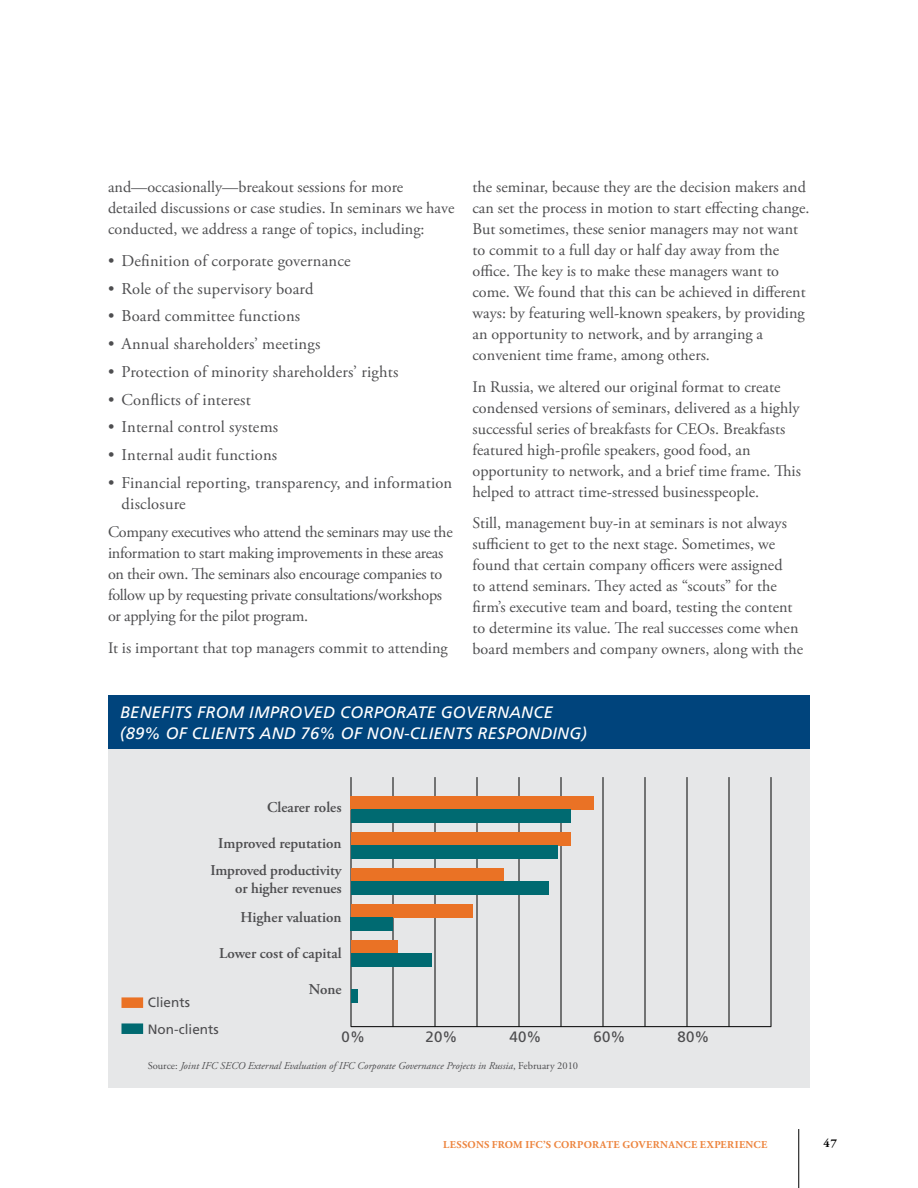
<style>
.page{position:relative;width:918px;height:1188px;background:#fff}
.page>*{position:absolute;margin:0;border:0;box-sizing:border-box;transform-origin:0 0}
.t1{font:16.5px/21px "Adobe Garamond Pro";letter-spacing:.01em;color:#4d4d4f}
.t2{font:italic 16.5px/21px "Frutiger";letter-spacing:.015em;color:#fff}
.t3{font:16.2px/21px "Adobe Garamond Pro";color:#4d4d4f}
.t4{font:16.2px/21px "Adobe Garamond Pro";letter-spacing:-.02em;color:#4d4d4f}
.t5{font:600 15px/27px "Adobe Garamond Pro";color:#4d4d4f;text-align:center}
.t6{font:15px "Frutiger";letter-spacing:.005em;color:#4d4d4f}
.t7{font:13.5px/27px "Frutiger";letter-spacing:.005em;color:#4d4d4f}
.t8{font:700 12px "Adobe Garamond Pro";color:#000}
.t9{font:italic 10.5px "Adobe Garamond Pro";color:#4d4d4f}
.t10{font:700 10.5px "Adobe Garamond Pro";letter-spacing:.06em;color:#ed853f}
.s1{font-style:normal}
</style>
<div class="page">
<div style="left:108px;top:695px;width:702px;height:392px;background:#e6e7e8"></div>
<hr style="left:351px;top:777px;width:1px;height:250px;background:#000">
<hr style="left:393px;top:777px;width:1px;height:250px;background:#000">
<hr style="left:435px;top:777px;width:1px;height:250px;background:#000">
<hr style="left:477px;top:777px;width:1px;height:250px;background:#000">
<hr style="left:519px;top:777px;width:1px;height:250px;background:#000">
<hr style="left:561px;top:777px;width:1px;height:250px;background:#000">
<hr style="left:603px;top:777px;width:1px;height:250px;background:#000">
<hr style="left:645px;top:777px;width:1px;height:250px;background:#000">
<hr style="left:687px;top:777px;width:1px;height:250px;background:#000">
<hr style="left:729px;top:777px;width:1px;height:250px;background:#000">
<hr style="left:771px;top:777px;width:1px;height:250px;background:#000">
<hr style="left:351px;top:1026px;width:420px;height:1px;background:#000">
<div style="left:351px;top:796px;width:243px;height:13px;background:#ea7225"></div>
<div style="left:351px;top:832px;width:220px;height:13px;background:#ea7225"></div>
<div style="left:351px;top:868px;width:153px;height:13px;background:#ea7225"></div>
<div style="left:351px;top:904px;width:121px;height:13px;background:#ea7225"></div>
<div style="left:351px;top:940px;width:47px;height:13px;background:#ea7225"></div>
<div style="left:351px;top:809px;width:220px;height:13px;background:#006a71"></div>
<div style="left:351px;top:845px;width:206px;height:13px;background:#006a71"></div>
<div style="left:351px;top:881px;width:198px;height:13px;background:#006a71"></div>
<div style="left:351px;top:917px;width:42px;height:13px;background:#006a71"></div>
<div style="left:351px;top:953px;width:80px;height:13px;background:#006a71"></div>
<div style="left:351px;top:989px;width:7px;height:13px;background:#006a71"></div>
<div style="left:121px;top:997px;width:22px;height:11px;background:#ea7225"></div>
<div style="left:121px;top:1023px;width:22px;height:11px;background:#006a71"></div>
<hr style="left:798px;top:1129px;width:1px;height:59px;background:#000">
<div style="left:108px;top:695px;width:702px;height:54px;background:#00447c"></div>
<p class="t3" style="left:108px;top:177px;width:348px">and—occasionally—breakout sessions for more detailed discussions or case studies. In seminars we have conducted, we address a range of topics, including:</p>
<p class="t1" style="left:108px;top:251px;width:244px">• Definition of corporate governance</p>
<p class="t1" style="left:108px;top:279px;width:207px">• Role of the supervisory board</p>
<p class="t1" style="left:108px;top:306px;width:194px">• Board committee functions</p>
<p class="t1" style="left:108px;top:334px;width:214px">• Annual shareholders’ meetings</p>
<p class="t1" style="left:108px;top:362px;width:292px">• Protection of minority shareholders’ rights</p>
<p class="t1" style="left:108px;top:390px;width:144px">• Conflicts of interest</p>
<p class="t1" style="left:108px;top:417px;width:172px">• Internal control systems</p>
<p class="t1" style="left:108px;top:445px;width:171px">• Internal audit functions</p>
<p class="t1" style="left:122px;top:473px;width:332px;text-indent:-14px">• Financial reporting, transparency, and information disclosure</p>
<p class="t4" style="left:108px;top:522px;width:346px">Company executives who attend the seminars may use the information to start making improvements in these areas on their own. The seminars also encourage companies to follow up by requesting private consultations/workshops or applying for the pilot program.</p>
<p class="t3" style="left:108px;top:638px;width:341px">It is important that top managers commit to attending</p>
<p class="t3" style="left:473px;top:177px;width:339px">the seminar, because they are the decision makers and can set the process in motion to start effecting change.<br>But sometimes, these senior managers may not want to commit to a full day or half day away from the office. The key is to make these managers want to come. We found that this can be achieved in different ways: by featuring well-known speakers, by providing an opportunity to network, and by arranging a convenient time frame, among others.</p>
<p class="t3" style="left:473px;top:377px;width:330px">In Russia, we altered our original format to create condensed versions of seminars, delivered as a highly successful series of breakfasts for CEOs. Breakfasts featured high-profile speakers, good food, an opportunity to network, and a brief time frame. This helped to attract time-stressed businesspeople.</p>
<p class="t3" style="left:473px;top:513px;width:332px">Still, management buy-in at seminars is not always sufficient to get to the next stage. Sometimes, we found that certain company officers were assigned<br>to attend seminars. They acted as “scouts” for the firm’s executive team and board, testing the content to determine its value. The real successes come when board members and company owners, along with the</p>
<p class="t2" style="left:120px;top:702px;width:469px">BENEFITS FROM IMPROVED CORPORATE GOVERNANCE (89% OF CLIENTS AND 76% OF NON-CLIENTS RESPONDING)</p>
<p class="t5" style="left:267px;top:794px;width:76px">Clearer roles</p>
<p class="t5" style="left:210px;top:830px;width:133px">Improved reputation<br>Improved productivity</p>
<p class="t5" style="left:235px;top:875px;width:108px;line-height:28.5px">or higher revenues<br>Higher valuation</p>
<p class="t5" style="left:219px;top:940px;width:124px">Lower cost of capital</p>
<p class="t5" style="left:309px;top:976px;width:34px">None</p>
<p class="t7" style="left:148px;top:988px;width:73px">Clients<br>Non-clients</p>
<p class="t6" style="left:342px;top:1027px;width:25px">0%</p>
<p class="t6" style="left:426px;top:1027px;width:33px">20%</p>
<p class="t6" style="left:510px;top:1027px;width:33px">40%</p>
<p class="t6" style="left:594px;top:1027px;width:33px">60%</p>
<p class="t6" style="left:678px;top:1027px;width:33px">80%</p>
<p class="t9" style="left:148px;top:1060px;width:432px"><span class="s1">Source:</span> Joint IFC SECO External Evaluation of IFC Corporate Governance Projects in Russia<span class="s1">, February 2010</span></p>
<p class="t10" style="left:443px;top:1139px;width:324px">LESSONS FROM IFC’S CORPORATE GOVERNANCE EXPERIENCE</p>
<p class="t8" style="left:824px;top:1136px;width:15px">47</p>
</div>
